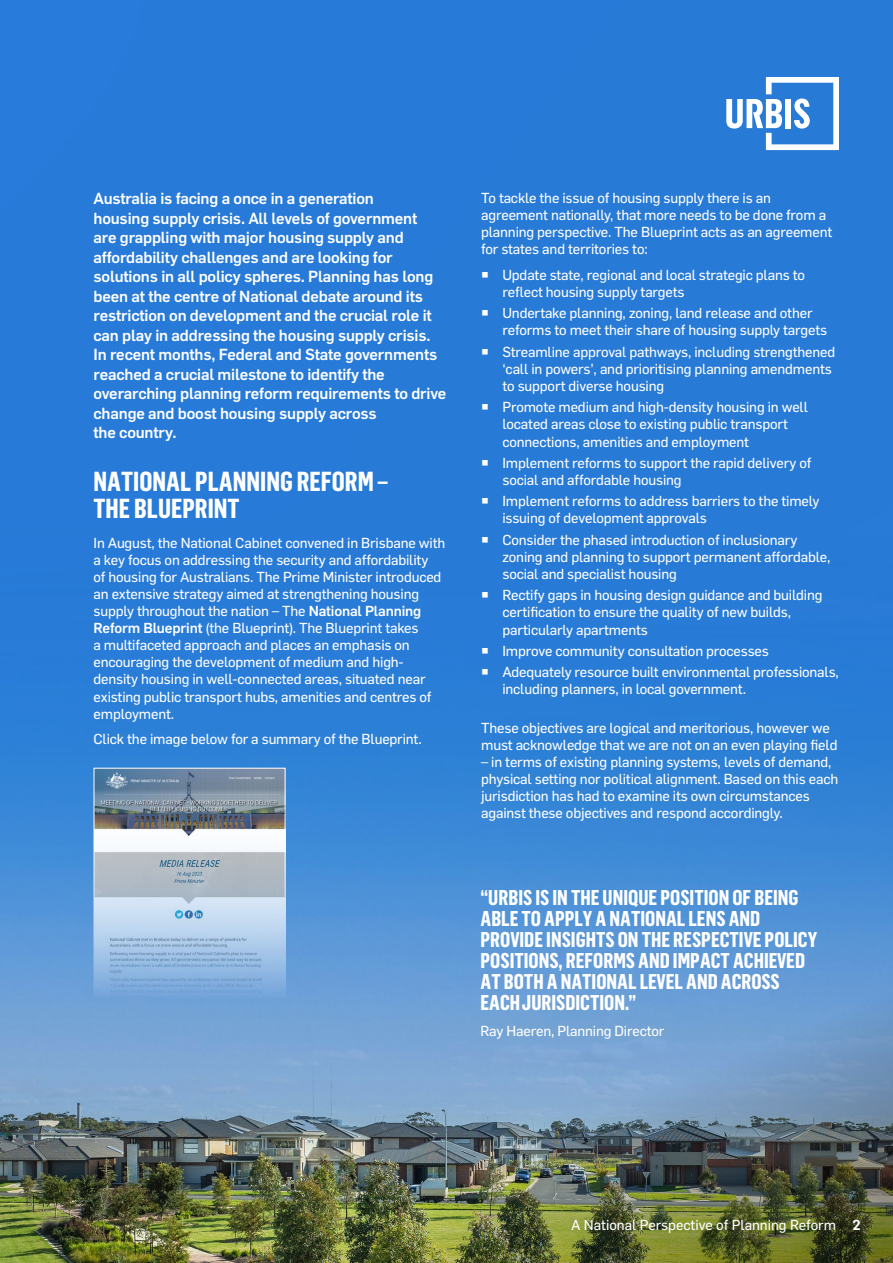
<style>
.page{position:relative;width:893px;height:1263px;background:#fff}
.page>*{position:absolute;margin:0;border:0;box-sizing:border-box;transform-origin:0 0}
.t1{font:700 27px/27px "Flama Cond";color:#fff}
.t2{font:700 21px/21px "Flama Cond";color:#fff}
.t3{font:500 15.75px/19.5px "Flama";letter-spacing:-.01em;color:#fff}
.t4{font:14.25px/17.1px "Flama Basic";letter-spacing:-.01em;color:#fff}
.s1{font-family:"Flama";font-weight:500}
.s2{font-family:"Flama";font-weight:600}
</style>
<div class="page">
<img style="left:0;top:0;width:893px;height:1263px">
<img style="left:201px;top:958px;width:692px;height:305px">
<svg style="left:726px;top:77px;width:113px;height:73px"></svg>
<img style="left:96px;top:770px;width:188px;height:253px">
<div style="left:94px;top:768px;width:192px;height:257px;border:1px solid #fff"></div>
<svg style="left:482px;top:272px;width:6px;height:5px"></svg>
<svg style="left:482px;top:310px;width:6px;height:6px"></svg>
<svg style="left:482px;top:349px;width:6px;height:5px"></svg>
<svg style="left:482px;top:404px;width:6px;height:6px"></svg>
<svg style="left:482px;top:460px;width:6px;height:5px"></svg>
<svg style="left:482px;top:498px;width:6px;height:6px"></svg>
<svg style="left:482px;top:537px;width:6px;height:5px"></svg>
<svg style="left:482px;top:592px;width:6px;height:6px"></svg>
<svg style="left:482px;top:648px;width:6px;height:5px"></svg>
<svg style="left:482px;top:669px;width:6px;height:6px"></svg>
<p class="t3" style="left:94px;top:188px;width:354px">Australia is facing a once in a generation<br>housing supply crisis. All levels of government<br>are grappling with major housing supply and affordability challenges and are looking for solutions in all policy spheres. Planning has long been at the centre of National debate around its restriction on development and the crucial role it can play in addressing the housing supply crisis.<br>In recent months, Federal and State governments reached a crucial milestone to identify the overarching planning reform requirements to drive change and boost housing supply across<br>the country.</p>
<h1 class="t1" style="left:94px;top:468px;width:296px">NATIONAL PLANNING REFORM –<br>THE BLUEPRINT</h1>
<p class="t4" style="left:94px;top:533px;width:353px">In August, the National Cabinet convened in Brisbane with a key focus on addressing the security and affordability<br>of housing for Australians. The Prime Minister introduced an extensive strategy aimed at strengthening housing supply throughout the nation – The <span class="s1">National Planning Reform Blueprint</span> (the Blueprint). The Blueprint takes<br>a multifaceted approach and places an emphasis on encouraging the development of medium and high&shy;density housing in well-connected areas, situated near existing public transport hubs, amenities and centres of employment.</p>
<p class="t4" style="left:94px;top:730px;width:330px">Click the image below for a summary of the Blueprint.</p>
<p class="t4" style="left:481px;top:189px;width:353px">To tackle the issue of housing supply there is an agreement nationally, that more needs to be done from a planning perspective. The Blueprint acts as an agreement for states and territories to:</p>
<p class="t4" style="left:502px;top:265px;width:304px">Update state, regional and local strategic plans to reflect housing supply targets</p>
<p class="t4" style="left:502px;top:304px;width:326px">Undertake planning, zoning, land release and other reforms to meet their share of housing supply targets</p>
<p class="t4" style="left:502px;top:342px;width:334px">Streamline approval pathways, including strengthened ‘call in powers’, and prioritising planning amendments to support diverse housing</p>
<p class="t4" style="left:502px;top:398px;width:307px">Promote medium and high-density housing in well located areas close to existing public transport connections, amenities and employment</p>
<p class="t4" style="left:502px;top:453px;width:310px">Implement reforms to support the rapid delivery of social and affordable housing</p>
<p class="t4" style="left:502px;top:492px;width:318px">Implement reforms to address barriers to the timely issuing of development approvals</p>
<p class="t4" style="left:502px;top:530px;width:330px">Consider the phased introduction of inclusionary zoning and planning to support permanent affordable, social and specialist housing</p>
<p class="t4" style="left:502px;top:586px;width:322px">Rectify gaps in housing design guidance and building certification to ensure the quality of new builds, particularly apartments</p>
<p class="t4" style="left:502px;top:639px;width:338px;line-height:21.3px">Improve community consultation processes<br>Adequately resource built environmental professionals,</p>
<p class="t4" style="left:502px;top:680px;width:245px">including planners, in local government.</p>
<p class="t4" style="left:481px;top:718px;width:358px">These objectives are logical and meritorious, however we must acknowledge that we are not on an even playing field</p>
<p class="t4" style="left:481px;top:753px;width:359px">– in terms of existing planning systems, levels of demand, physical setting nor political alignment. Based on this each jurisdiction has had to examine its own circumstances against these objectives and respond accordingly.</p>
<h2 class="t2" style="left:480px;top:887px;width:338px">“URBIS IS IN THE UNIQUE POSITION OF BEING ABLE TO APPLY A NATIONAL LENS AND PROVIDE INSIGHTS ON THE RESPECTIVE POLICY POSITIONS, REFORMS AND IMPACT ACHIEVED AT BOTH A NATIONAL LEVEL AND ACROSS EACH JURISDICTION.”</h2>
<p class="t4" style="left:480px;top:1022px;width:185px">Ray Haeren, Planning Director</p>
<p class="t4" style="left:571px;top:1215px;width:291px">A National Perspective of Planning Reform <span class="s2">2</span></p>
</div>
